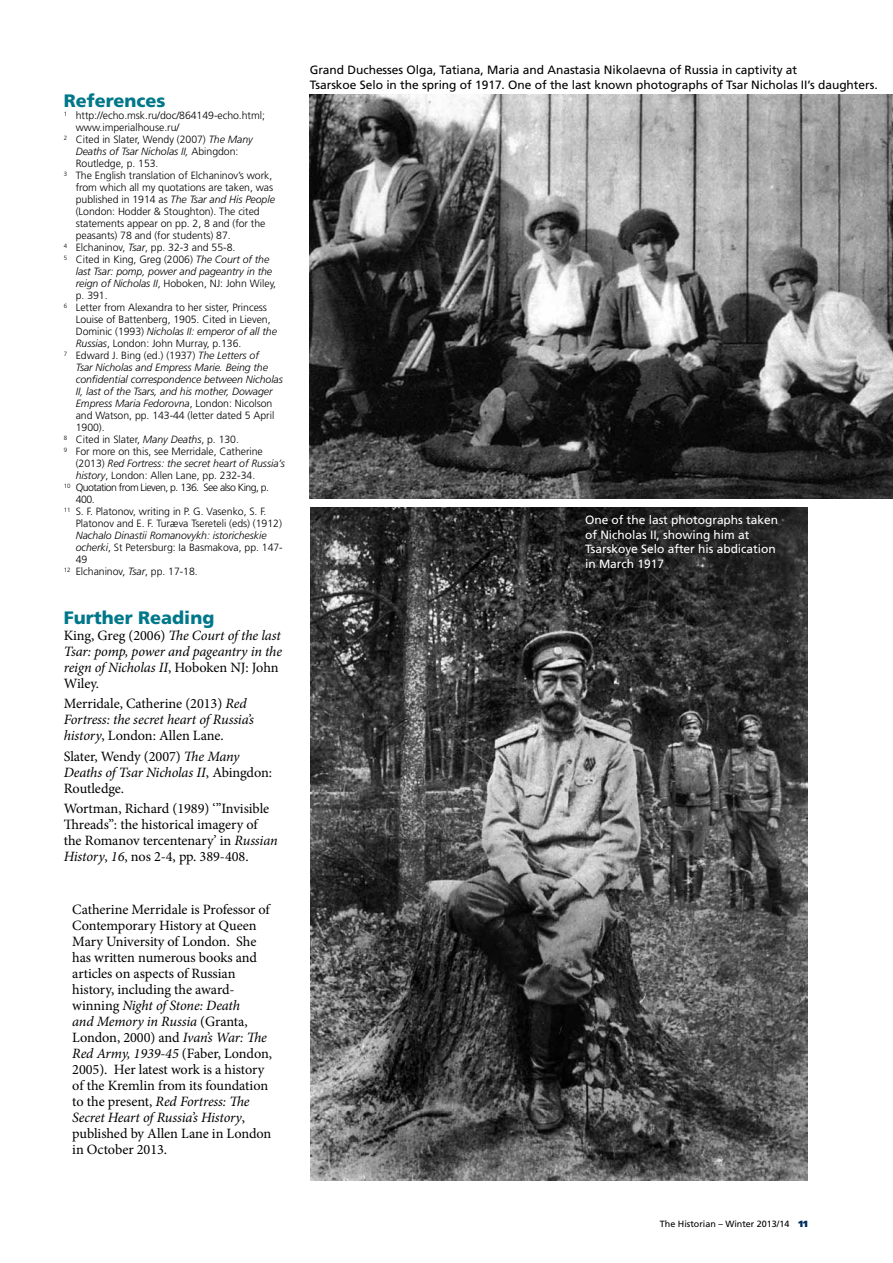
<style>
.page{position:relative;width:893px;height:1263px;background:#fff}
.page>*{position:absolute;margin:0;border:0;box-sizing:border-box;transform-origin:0 0}
.t1{font:900 18px "Frutiger LT Std";color:#00788a}
.t2{font:14.25px/16px "Minion Pro";letter-spacing:-.005em;color:#000}
.t3{font:italic 14.25px/16px "Minion Pro";letter-spacing:-.01em;color:#000}
.t4{font:12px/14.4px "Frutiger LT Std";letter-spacing:-.005em;color:#000}
.t5{font:12px/14.4px "Frutiger LT Std";letter-spacing:-.005em;color:#fff}
.t6{font:300 10.5px "Frutiger LT Std";letter-spacing:-.005em;color:#000}
.t7{font:italic 300 10.5px "Frutiger LT Std";letter-spacing:-.005em;color:#000}
.t8{font:300 10.5px "Frutiger LT Std";letter-spacing:-.05em;color:#000}
.t9{font:9px "Frutiger LT Std";color:#000}
.s1{font-style:italic}
.s2{font-style:normal}
.s3{font-weight:900;color:#002b5c}
</style>
<div class="page">
<img style="left:310px;top:507px;width:498px;height:673px">
<img style="left:310px;top:94px;width:583px;height:404px">
<h1 class="t1" style="left:64px;top:90px;width:103px">References</h1>
<p class="t6" style="left:64px;top:109px;width:203px"><sup>1</sup> http://echo.msk.ru/doc/864149-echo.html;</p>
<p class="t6" style="left:76px;top:121px;width:105px">www.imperialhouse.ru/</p>
<p class="t6" style="left:64px;top:133px;width:190px"><sup>2</sup> Cited in Slater, Wendy (2007) <span class="s1">The Many</span></p>
<p class="t7" style="left:76px;top:145px;width:164px">Deaths of Tsar Nicholas II, <span class="s2">Abingdon:</span></p>
<p class="t6" style="left:76px;top:157px;width:84px">Routledge, p. 153.</p>
<p class="t6" style="left:64px;top:169px;width:210px"><sup>3</sup> The English translation of Elchaninov’s work,</p>
<p class="t6" style="left:76px;top:181px;width:199px">from which all my quotations are taken, was</p>
<p class="t7" style="left:76px;top:193px;width:201px"><span class="s2">published in 1914 as</span> The Tsar and His People</p>
<p class="t6" style="left:76px;top:205px;width:185px">(London: Hodder &amp; Stoughton). The cited</p>
<p class="t6" style="left:76px;top:217px;width:191px">statements appear on pp. 2, 8 and (for the</p>
<p class="t6" style="left:76px;top:229px;width:156px">peasants) 78 and (for students) 87.</p>
<p class="t6" style="left:64px;top:241px;width:173px"><sup>4</sup> Elchaninov, <span class="s1">Tsar</span>, pp. 32-3 and 55-8.</p>
<p class="t6" style="left:64px;top:253px;width:207px"><sup>5</sup> Cited in King, Greg (2006) <span class="s1">The Court of the</span></p>
<p class="t7" style="left:76px;top:265px;width:198px">last Tsar: pomp, power and pageantry in the</p>
<p class="t6" style="left:76px;top:277px;width:202px"><span class="s1">reign of Nicholas II</span>, Hoboken, NJ: John Wiley,</p>
<p class="t6" style="left:76px;top:289px;width:33px">p. 391.</p>
<p class="t6" style="left:64px;top:301px;width:205px"><sup>6</sup> Letter from Alexandra to her sister, Princess</p>
<p class="t6" style="left:76px;top:313px;width:196px">Louise of Battenberg, 1905. Cited in Lieven,</p>
<p class="t7" style="left:76px;top:325px;width:203px"><span class="s2">Dominic (1993)</span> Nicholas II: emperor of all the</p>
<p class="t6" style="left:76px;top:337px;width:167px"><span class="s1">Russias</span>, London: John Murray, p.136.</p>
<p class="t6" style="left:64px;top:349px;width:197px"><sup>7</sup> Edward J. Bing (ed.) (1937) <span class="s1">The Letters of</span></p>
<p class="t7" style="left:76px;top:361px;width:194px">Tsar Nicholas and Empress Marie. Being the</p>
<p class="t7" style="left:76px;top:373px;width:209px">confidential correspondence between Nicholas</p>
<p class="t7" style="left:76px;top:385px;width:198px">II, last of the Tsars, and his mother, Dowager</p>
<p class="t7" style="left:76px;top:397px;width:198px">Empress Maria Fedorovna<span class="s2">, London: Nicolson</span></p>
<p class="t6" style="left:76px;top:409px;width:200px">and Watson, pp. 143-44 (letter dated 5 April</p>
<p class="t6" style="left:76px;top:421px;width:30px">1900).</p>
<p class="t6" style="left:64px;top:433px;width:177px"><sup>8</sup> Cited in Slater, <span class="s1">Many Deaths</span>, p. 130.</p>
<p class="t6" style="left:64px;top:445px;width:201px"><sup>9</sup> For more on this, see Merridale, Catherine</p>
<p class="t7" style="left:76px;top:457px;width:211px"><span class="s2">(2013)</span> Red Fortress: the secret heart of Russia’s</p>
<p class="t6" style="left:76px;top:469px;width:181px"><span class="s1">history</span>, London: Allen Lane, pp. 232-34.</p>
<p class="t8" style="left:64px;top:481px;width:207px"><sup>10</sup> Quotation from Lieven, p. 136. See also King, p.</p>
<p class="t6" style="left:76px;top:493px;width:20px">400.</p>
<p class="t6" style="left:64px;top:505px;width:204px"><sup>11</sup> S. F. Platonov, writing in P. G. Vasenko, S. F.</p>
<p class="t6" style="left:76px;top:517px;width:208px">Platonov and E. F. Turæva Tsereteli (eds) (1912)</p>
<p class="t7" style="left:76px;top:529px;width:192px">Nachalo Dinastii Romanovykh: istoricheskie</p>
<p class="t6" style="left:76px;top:541px;width:208px"><span class="s1">ocherki</span>, St Petersburg: Ia Basmakova, pp. 147-</p>
<p class="t6" style="left:76px;top:553px;width:13px">49</p>
<p class="t6" style="left:64px;top:565px;width:135px"><sup>12</sup> Elchaninov, <span class="s1">Tsar</span>, pp. 17-18.</p>
<h1 class="t1" style="left:64px;top:606px;width:152px">Further Reading</h1>
<h2 class="t3" style="left:64px;top:627px;width:220px"><span class="s2">King, Greg (2006)</span> The Court of the last<br>Tsar: pomp, power and pageantry in the reign of Nicholas II<span class="s2">, Hoboken NJ: John<br>Wiley.</span></h2>
<h2 class="t2" style="left:64px;top:696px;width:192px">Merridale, Catherine (2013) <span class="s1">Red<br>Fortress: the secret heart of Russia’s history</span>, London: Allen Lane.</h2>
<h2 class="t2" style="left:64px;top:748px;width:210px">Slater, Wendy (2007) <span class="s1">The Many<br>Deaths of Tsar Nicholas II</span>, Abingdon:<br>Routledge.</h2>
<h2 class="t2" style="left:64px;top:800px;width:215px">Wortman, Richard (1989) ‘”Invisible Threads”: the historical imagery of the Romanov tercentenary’ in <span class="s1">Russian History</span>, <span class="s1">16</span>, nos 2-4, pp. 389-408.</h2>
<p class="t2" style="left:72px;top:901px;width:201px">Catherine Merridale is Professor of<br>Contemporary History at Queen<br>Mary University of London. She has written numerous books and articles on aspects of Russian history, including the award&shy;winning <span class="s1">Night of Stone: Death<br>and Memory in Russia</span> (Granta,<br>London, 2000) and <span class="s1">Ivan’s War: The<br>Red Army, 1939-45</span> (Faber, London,<br>2005). Her latest work is a history of the Kremlin from its foundation to the present, <span class="s1">Red Fortress: The<br>Secret Heart of Russia’s History</span>, published by Allen Lane in London in October 2013.</p>
<p class="t4" style="left:310px;top:63px;width:570px">Grand Duchesses Olga, Tatiana, Maria and Anastasia Nikolaevna of Russia in captivity at<br>Tsarskoe Selo in the spring of 1917. One of the last known photographs of Tsar Nicholas II’s daughters.</p>
<p class="t5" style="left:585px;top:513px;width:194px">One of the last photographs taken of Nicholas II, showing him at<br>Tsarskoye Selo after his abdication in March 1917</p>
<p class="t9" style="left:660px;top:1218px;width:150px">The Historian – Winter 2013/14 <span class="s3">11</span></p>
</div>
